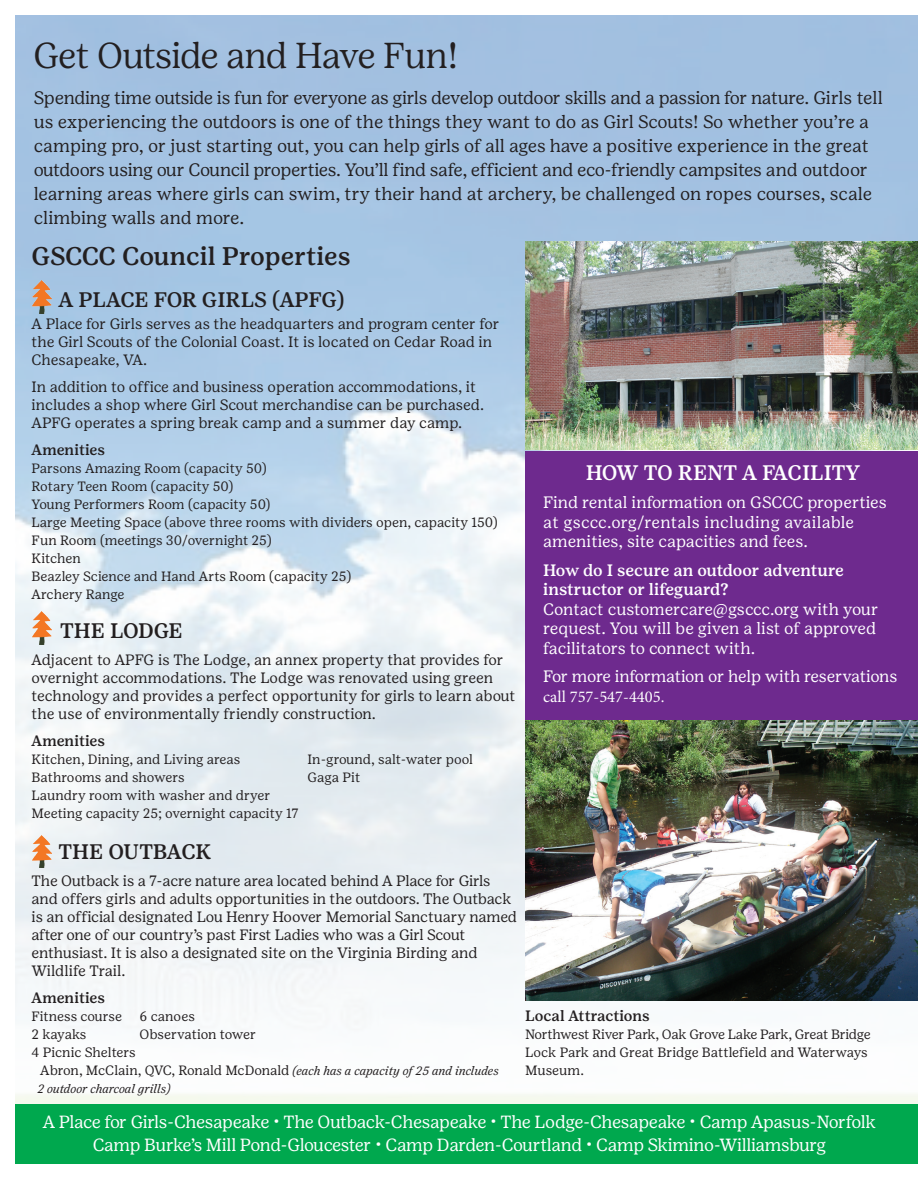
<style>
.page{position:relative;width:918px;height:1188px;background:#fff}
.page>*{position:absolute;margin:0;border:0;box-sizing:border-box;transform-origin:0 0}
.t1{font:300 36px "Girl Scout Display";letter-spacing:-.01em;color:#231f20}
.t2{font:500 25.5px "Girl Scout Text";color:#231f20}
.t3{font:500 21px "Girl Scout Text";letter-spacing:-.005em;color:#231f20}
.t4{font:500 21px "Girl Scout Text";letter-spacing:-.005em;color:#fff}
.t5{font:18px/24px "Girl Scout Text";letter-spacing:-.02em;color:#231f20}
.t6{font:17.7px/23.5px "Girl Scout Text";letter-spacing:-.02em;color:#fff;text-align:center}
.t7{font:16.5px/19.5px "Girl Scout Text";letter-spacing:-.01em;color:#fff}
.t8{font:500 16.5px/19.5px "Girl Scout Text";letter-spacing:-.01em;color:#fff}
.t9{font:16.5px "Minion Pro";color:#fff}
.t10{font:15px/18px "Girl Scout Text";letter-spacing:-.01em;color:#231f20}
.t11{font:500 15px "Girl Scout Text";color:#231f20}
.t12{font:13.5px/18px "Girl Scout Text";letter-spacing:-.005em;color:#231f20}
.t13{font:italic 12px "Girl Scout Text";color:#231f20}
.s1{font-style:italic;font-size:12px}
</style>
<div class="page">
<img style="left:15px;top:15px;width:903px;height:1090px">
<div style="left:525px;top:451px;width:393px;height:270px;background:#6e2a8e"></div>
<img style="left:525px;top:242px;width:393px;height:208px">
<img style="left:525px;top:721px;width:393px;height:279px">
<div style="left:15px;top:1105px;width:903px;height:59px;background:#00a84e"></div>
<img style="left:32px;top:612px;width:20px;height:33px">
<img style="left:32px;top:835px;width:20px;height:33px">
<img style="left:32px;top:280px;width:20px;height:33px">
<h1 class="t1" style="left:34px;top:34px;width:426px">Get Outside and Have Fun!</h1>
<p class="t5" style="left:34px;top:85px;width:851px">Spending time outside is fun for everyone as girls develop outdoor skills and a passion for nature. Girls tell us experiencing the outdoors is one of the things they want to do as Girl Scouts! So whether you’re a camping pro, or just starting out, you can help girls of all ages have a positive experience in the great outdoors using our Council properties. You’ll find safe, efficient and eco-friendly campsites and outdoor learning areas where girls can swim, try their hand at archery, be challenged on ropes courses, scale climbing walls and more.</p>
<h2 class="t2" style="left:32px;top:240px;width:321px">GSCCC Council Properties</h2>
<h3 class="t3" style="left:59px;top:287px;width:287px">A PLACE FOR GIRLS (APFG)</h3>
<p class="t10" style="left:32px;top:315px;width:469px">A Place for Girls serves as the headquarters and program center for the Girl Scouts of the Colonial Coast. It is located on Cedar Road in<br>Chesapeake, VA.</p>
<p class="t10" style="left:32px;top:378px;width:454px">In addition to office and business operation accommodations, it includes a shop where Girl Scout merchandise can be purchased.<br>APFG operates a spring break camp and a summer day camp.</p>
<p class="t11" style="left:32px;top:441px;width:75px">Amenities</p>
<p class="t12" style="left:32px;top:459px;width:468px">Parsons Amazing Room (capacity 50)<br>Rotary Teen Room (capacity 50)<br>Young Performers Room (capacity 50)<br>Large Meeting Space (above three rooms with dividers open, capacity 150)<br>Fun Room (meetings 30/overnight 25)<br>Kitchen<br>Beazley Science and Hand Arts Room (capacity 25)<br>Archery Range</p>
<h3 class="t3" style="left:60px;top:618px;width:124px">THE LODGE</h3>
<p class="t10" style="left:32px;top:651px;width:485px">Adjacent to APFG is The Lodge, an annex property that provides for overnight accommodations. The Lodge was renovated using green technology and provides a perfect opportunity for girls to learn about the use of environmentally friendly construction.</p>
<p class="t11" style="left:32px;top:732px;width:75px">Amenities</p>
<p class="t12" style="left:32px;top:750px;width:210px">Kitchen, Dining, and Living areas</p>
<p class="t12" style="left:308px;top:750px;width:167px">In-ground, salt-water pool</p>
<p class="t12" style="left:32px;top:768px;width:155px">Bathrooms and showers</p>
<p class="t12" style="left:308px;top:768px;width:54px">Gaga Pit</p>
<p class="t12" style="left:32px;top:786px;width:269px">Laundry room with washer and dryer<br>Meeting capacity 25; overnight capacity 17</p>
<h3 class="t3" style="left:59px;top:839px;width:154px">THE OUTBACK</h3>
<p class="t10" style="left:32px;top:871px;width:487px">The Outback is a 7-acre nature area located behind A Place for Girls and offers girls and adults opportunities in the outdoors. The Outback is an official designated Lou Henry Hoover Memorial Sanctuary named after one of our country’s past First Ladies who was a Girl Scout enthusiast. It is also a designated site on the Virginia Birding and Wildlife Trail.</p>
<p class="t11" style="left:32px;top:989px;width:75px">Amenities</p>
<p class="t12" style="left:32px;top:1007px;width:92px">Fitness course</p>
<p class="t12" style="left:140px;top:1007px;width:57px">6 canoes</p>
<p class="t12" style="left:32px;top:1025px;width:56px">2 kayaks</p>
<p class="t12" style="left:140px;top:1025px;width:118px">Observation tower</p>
<p class="t12" style="left:40px;top:1043px;width:460px;text-indent:-9px">4 Picnic Shelters<br>Abron, McClain, QVC, Ronald McDonald <span class="s1">(each has a capacity of 25 and includes</span></p>
<p class="t13" style="left:37px;top:1082px;width:135px">2 outdoor charcoal grills)</p>
<h3 class="t4" style="left:586px;top:460px;width:276px">HOW TO RENT A FACILITY</h3>
<p class="t7" style="left:543px;top:492px;width:345px">Find rental information on GSCCC properties at gsccc.org/rentals including available amenities, site capacities and fees.</p>
<p class="t8" style="left:543px;top:560px;width:302px">How do I secure an outdoor adventure instructor or lifeguard?</p>
<p class="t7" style="left:543px;top:599px;width:337px">Contact customercare@gsccc.org with your request. You will be given a list of approved facilitators to connect with.</p>
<p class="t7" style="left:543px;top:666px;width:356px">For more information or help with reservations</p>
<p class="t9" style="left:543px;top:685px;width:123px">call 757-547-4405.</p>
<p class="t11" style="left:525px;top:1006px;width:126px">Local Attractions</p>
<p class="t12" style="left:525px;top:1025px;width:347px">Northwest River Park, Oak Grove Lake Park, Great Bridge<br>Lock Park and Great Bridge Battlefield and Waterways<br>Museum.</p>
<p class="t6" style="left:43px;top:1110px;width:835px">A Place for Girls-Chesapeake • The Outback-Chesapeake • The Lodge-Chesapeake • Camp Apasus-Norfolk<br>Camp Burke’s Mill Pond-Gloucester • Camp Darden-Courtland • Camp Skimino-Williamsburg</p>
</div>
